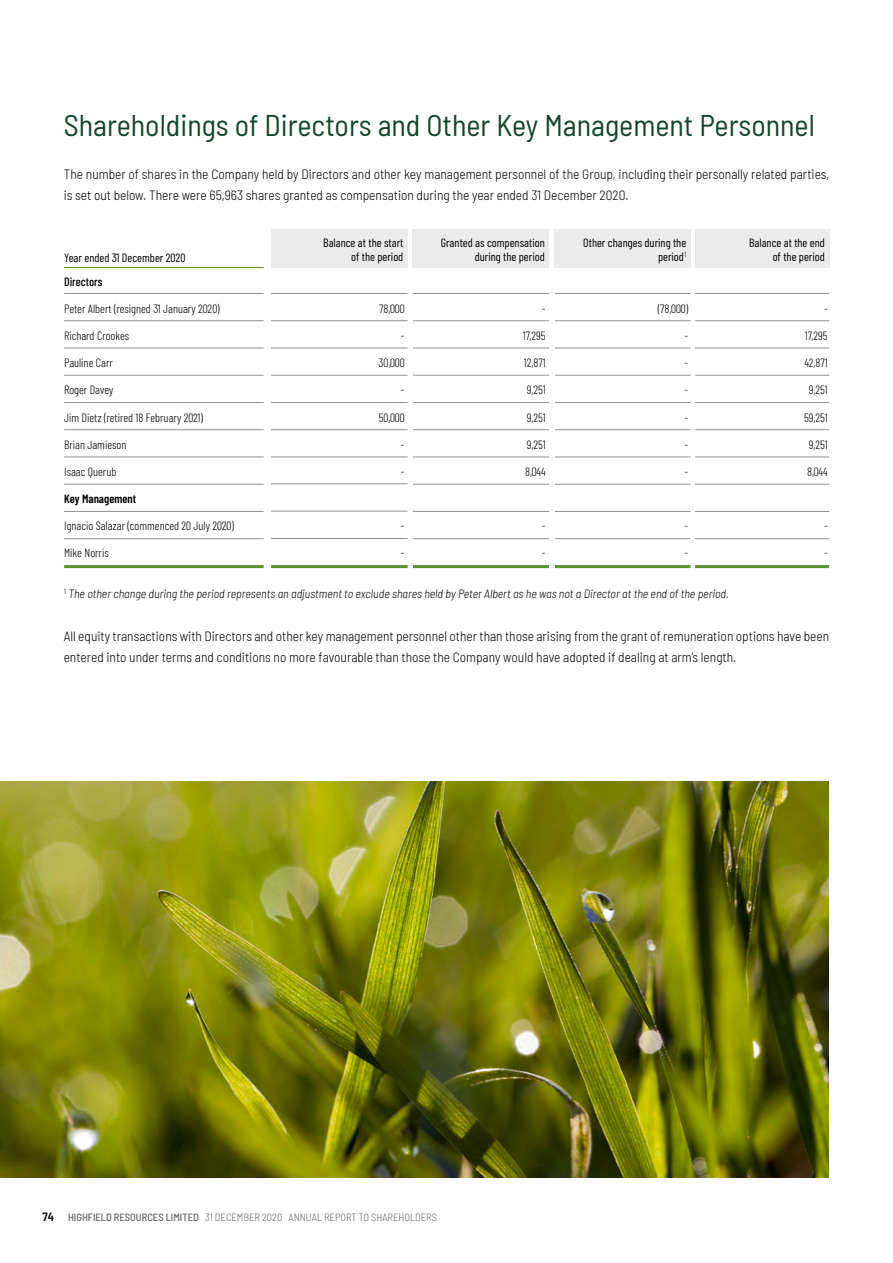
<style>
.page{position:relative;width:893px;height:1263px;background:#fff}
.page>*{position:absolute;margin:0;border:0;box-sizing:border-box;transform-origin:0 0}
.t1{font:semi-condensed 30px "Barlow";color:#13442c}
.t2{font:300 semi-condensed 13.5px/21px "Barlow";color:#000}
.t3{font:300 12px "Barlow Condensed";color:#000}
.t4{font:12px/14.4px "Barlow Condensed";color:#000;text-align:right}
.t5{font:italic 300 semi-condensed 12px "Barlow";color:#000}
.t6{font:600 12px "Barlow Condensed";color:#000}
.t7{font:500 12px "Barlow Condensed";color:#000}
.t8{font:300 semi-condensed 10.5px "Barlow";color:#636363}
.s1{font-weight:600;font-size:12px;color:#000}
.s2{font-weight:500}
</style>
<div class="page">
<hr style="left:413px;top:293px;width:136px;height:1px;background:#929296">
<hr style="left:695px;top:293px;width:134px;height:1px;background:#929296">
<hr style="left:413px;top:402px;width:136px;height:1px;background:#929296">
<hr style="left:413px;top:429px;width:136px;height:1px;background:#929296">
<hr style="left:413px;top:511px;width:136px;height:1px;background:#929296">
<hr style="left:413px;top:484px;width:136px;height:1px;background:#929296">
<hr style="left:413px;top:457px;width:136px;height:1px;background:#929296">
<hr style="left:413px;top:538px;width:136px;height:1px;background:#929296">
<hr style="left:695px;top:402px;width:134px;height:1px;background:#929296">
<hr style="left:695px;top:429px;width:134px;height:1px;background:#929296">
<hr style="left:695px;top:511px;width:134px;height:1px;background:#929296">
<hr style="left:695px;top:484px;width:134px;height:1px;background:#929296">
<hr style="left:695px;top:457px;width:134px;height:1px;background:#929296">
<hr style="left:695px;top:538px;width:134px;height:1px;background:#929296">
<hr style="left:413px;top:320px;width:136px;height:1px;background:#929296">
<hr style="left:695px;top:320px;width:134px;height:1px;background:#929296">
<hr style="left:413px;top:348px;width:136px;height:1px;background:#929296">
<hr style="left:695px;top:348px;width:134px;height:1px;background:#929296">
<hr style="left:413px;top:375px;width:136px;height:1px;background:#929296">
<hr style="left:695px;top:375px;width:134px;height:1px;background:#929296">
<hr style="left:555px;top:293px;width:135px;height:1px;background:#929296">
<hr style="left:555px;top:402px;width:135px;height:1px;background:#929296">
<hr style="left:555px;top:429px;width:135px;height:1px;background:#929296">
<hr style="left:555px;top:511px;width:135px;height:1px;background:#929296">
<hr style="left:555px;top:484px;width:135px;height:1px;background:#929296">
<hr style="left:555px;top:457px;width:135px;height:1px;background:#929296">
<hr style="left:555px;top:538px;width:135px;height:1px;background:#929296">
<hr style="left:555px;top:320px;width:135px;height:1px;background:#929296">
<hr style="left:555px;top:348px;width:135px;height:1px;background:#929296">
<hr style="left:555px;top:375px;width:135px;height:1px;background:#929296">
<hr style="left:271px;top:293px;width:137px;height:1px;background:#929296">
<hr style="left:271px;top:402px;width:137px;height:1px;background:#929296">
<hr style="left:271px;top:429px;width:137px;height:1px;background:#929296">
<hr style="left:271px;top:511px;width:137px;height:1px;background:#929296">
<hr style="left:271px;top:483px;width:137px;height:1px;background:#929296">
<hr style="left:271px;top:457px;width:137px;height:1px;background:#929296">
<hr style="left:271px;top:538px;width:137px;height:1px;background:#929296">
<hr style="left:271px;top:320px;width:137px;height:1px;background:#929296">
<hr style="left:271px;top:348px;width:137px;height:1px;background:#929296">
<hr style="left:64px;top:293px;width:200px;height:1px;background:#929296">
<hr style="left:64px;top:402px;width:200px;height:1px;background:#929296">
<hr style="left:64px;top:429px;width:200px;height:1px;background:#929296">
<hr style="left:64px;top:511px;width:200px;height:1px;background:#929296">
<hr style="left:64px;top:484px;width:200px;height:1px;background:#929296">
<hr style="left:64px;top:457px;width:200px;height:1px;background:#929296">
<hr style="left:64px;top:538px;width:200px;height:1px;background:#929296">
<hr style="left:64px;top:267px;width:200px;height:1px;background:#599133">
<hr style="left:64px;top:320px;width:200px;height:1px;background:#929296">
<hr style="left:64px;top:348px;width:200px;height:1px;background:#929296">
<hr style="left:271px;top:375px;width:137px;height:1px;background:#929296">
<hr style="left:64px;top:375px;width:200px;height:1px;background:#929296">
<hr style="left:413px;top:565px;width:136px;height:3px;background:#599133">
<hr style="left:695px;top:565px;width:134px;height:3px;background:#599133">
<hr style="left:555px;top:565px;width:135px;height:3px;background:#599133">
<hr style="left:271px;top:565px;width:137px;height:3px;background:#599133">
<hr style="left:64px;top:565px;width:200px;height:3px;background:#599133">
<div style="left:271px;top:229px;width:137px;height:38px;background:#ebebeb"></div>
<div style="left:412px;top:229px;width:137px;height:38px;background:#ebebeb"></div>
<div style="left:554px;top:229px;width:136px;height:38px;background:#ebebeb"></div>
<div style="left:695px;top:229px;width:134px;height:38px;background:#ebebeb"></div>
<img style="left:0;top:781px;width:829px;height:397px">
<h1 class="t1" style="left:64px;top:104px;width:753px">Shareholdings of Directors and Other Key Management Personnel</h1>
<p class="t2" style="left:64px;top:162px;width:767px">The number of shares in the Company held by Directors and other key management personnel of the Group, including their personally related parties, is set out below. There were 65,963 shares granted as compensation during the year ended 31 December 2020.</p>
<p class="t4" style="left:64px;top:250px;width:123px">Year ended 31 December 2020</p>
<p class="t4" style="left:323px;top:235px;width:82px">Balance at the start of the period</p>
<p class="t4" style="left:441px;top:235px;width:106px">Granted as compensation during the period</p>
<p class="t4" style="left:583px;top:235px;width:104px">Other changes during the period<sup>1</sup></p>
<p class="t4" style="left:749px;top:235px;width:77px">Balance at the end of the period</p>
<p class="t7" style="left:64px;top:274px;width:40px">Directors</p>
<p class="t3" style="left:64px;top:301px;width:157px">Peter Albert (resigned 31 January 2020)</p>
<p class="t3" style="left:379px;top:301px;width:27px">78,000</p>
<p class="t3" style="left:542px;top:301px;width:5px">-</p>
<p class="t3" style="left:658px;top:301px;width:32px">(78,000)</p>
<p class="t3" style="left:824px;top:301px;width:5px">-</p>
<p class="t3" style="left:64px;top:328px;width:67px">Richard Crookes</p>
<p class="t3" style="left:401px;top:328px;width:5px">-</p>
<p class="t3" style="left:523px;top:328px;width:24px">17,295</p>
<p class="t3" style="left:684px;top:328px;width:5px">-</p>
<p class="t3" style="left:805px;top:328px;width:24px">17,295</p>
<p class="t3" style="left:64px;top:355px;width:50px">Pauline Carr</p>
<p class="t3" style="left:379px;top:355px;width:28px">30,000</p>
<p class="t3" style="left:524px;top:355px;width:23px">12,871</p>
<p class="t3" style="left:684px;top:355px;width:5px">-</p>
<p class="t3" style="left:804px;top:355px;width:25px">42,871</p>
<p class="t3" style="left:64px;top:383px;width:51px">Roger Davey</p>
<p class="t3" style="left:401px;top:383px;width:5px">-</p>
<p class="t3" style="left:527px;top:383px;width:20px">9,251</p>
<p class="t3" style="left:684px;top:383px;width:5px">-</p>
<p class="t3" style="left:809px;top:383px;width:20px">9,251</p>
<p class="t3" style="left:64px;top:410px;width:140px">Jim Dietz (retired 18 February 2021)</p>
<p class="t3" style="left:379px;top:410px;width:27px">50,000</p>
<p class="t3" style="left:527px;top:410px;width:20px">9,251</p>
<p class="t3" style="left:684px;top:410px;width:5px">-</p>
<p class="t3" style="left:804px;top:410px;width:25px">59,251</p>
<p class="t3" style="left:64px;top:437px;width:64px">Brian Jamieson</p>
<p class="t3" style="left:401px;top:437px;width:5px">-</p>
<p class="t3" style="left:527px;top:437px;width:20px">9,251</p>
<p class="t3" style="left:684px;top:437px;width:5px">-</p>
<p class="t3" style="left:809px;top:437px;width:20px">9,251</p>
<p class="t3" style="left:64px;top:464px;width:54px">Isaac Querub</p>
<p class="t3" style="left:401px;top:464px;width:5px">-</p>
<p class="t3" style="left:525px;top:464px;width:22px">8,044</p>
<p class="t3" style="left:684px;top:464px;width:5px">-</p>
<p class="t3" style="left:807px;top:464px;width:22px">8,044</p>
<p class="t6" style="left:64px;top:491px;width:74px">Key Management</p>
<p class="t3" style="left:64px;top:518px;width:171px">Ignacio Salazar (commenced 20 July 2020)</p>
<p class="t3" style="left:401px;top:518px;width:5px">-</p>
<p class="t3" style="left:542px;top:518px;width:5px">-</p>
<p class="t3" style="left:684px;top:518px;width:5px">-</p>
<p class="t3" style="left:824px;top:518px;width:5px">-</p>
<p class="t3" style="left:64px;top:546px;width:46px">Mike Norris</p>
<p class="t3" style="left:401px;top:546px;width:5px">-</p>
<p class="t3" style="left:542px;top:546px;width:5px">-</p>
<p class="t3" style="left:684px;top:546px;width:5px">-</p>
<p class="t3" style="left:824px;top:546px;width:5px">-</p>
<p class="t5" style="left:64px;top:585px;width:667px"><sup>1</sup> The other change during the period represents an adjustment to exclude shares held by Peter Albert as he was not a Director at the end of the period.</p>
<p class="t2" style="left:64px;top:624px;width:767px">All equity transactions with Directors and other key management personnel other than those arising from the grant of remuneration options have been entered into under terms and conditions no more favourable than those the Company would have adopted if dealing at arm’s length.</p>
<p class="t8" style="left:43px;top:1209px;width:396px"><span class="s1">74</span> <span class="s2">HIGHFIELD RESOURCES LIMITED</span> 31 DECEMBER 2020 ANNUAL REPORT TO SHAREHOLDERS</p>
</div>
